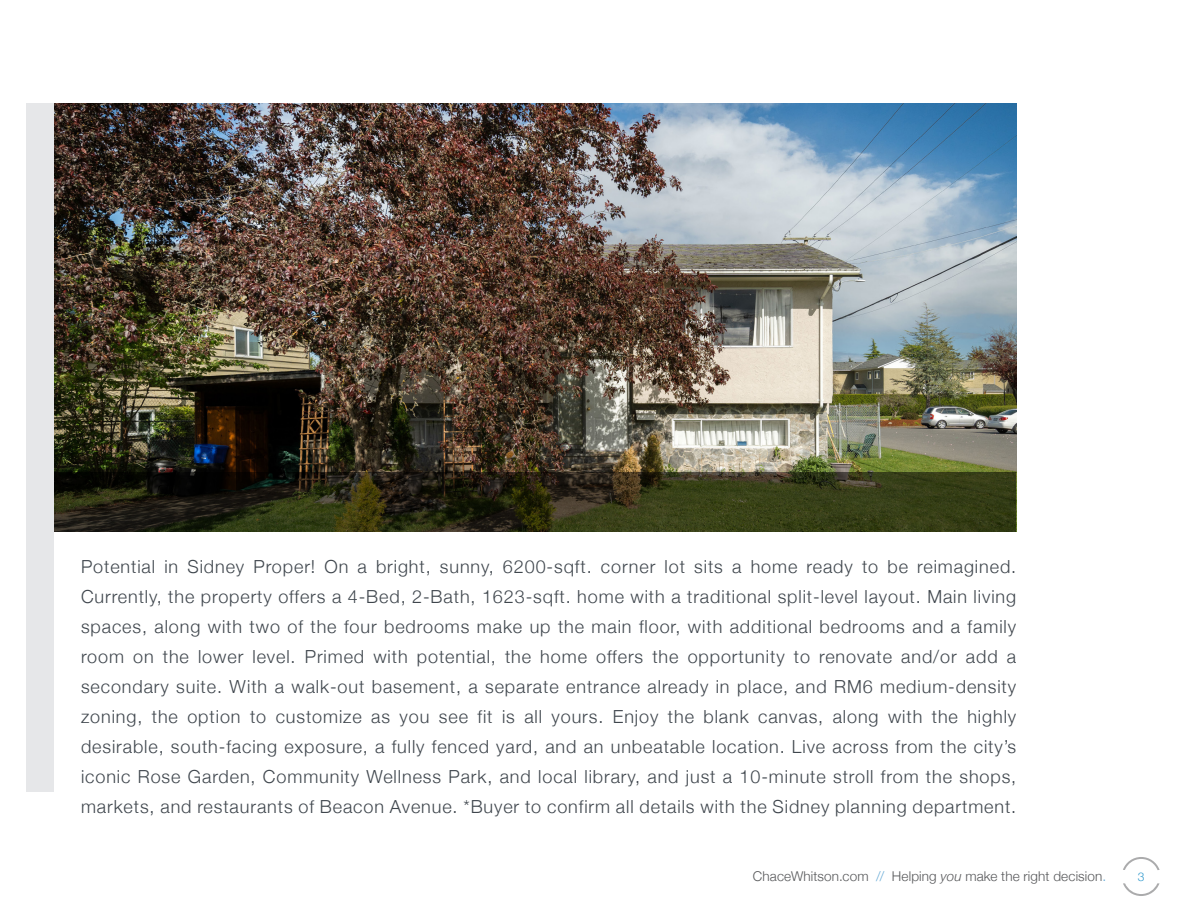
<style>
.page{position:relative;width:1188px;height:918px;background:#fff}
.page>*{position:absolute;margin:0;border:0;box-sizing:border-box;transform-origin:0 0}
.ParaStyle01-Leading_Auto__Align_Left{font:300 18px/30px "Helvetica Neue";letter-spacing:.05em;color:#3f464d;text-align:justify}
.t1{font:300 13.5px "Helvetica Neue";letter-spacing:.01em;color:#57585a}
.t2{font:300 12px "Helvetica Neue";color:#2f99cd}
.s1{color:#62a8d5}
.s2{font-style:italic}
</style>
<div class="page">
<svg style="left:1123px;top:857px;width:37px;height:13px"></svg>
<svg style="left:1123px;top:883px;width:37px;height:13px"></svg>
<img style="left:54px;top:103px;width:962px;height:369px">
<svg style="left:54px;top:472px;width:962px;height:60px;background:#2c2e14"></svg>
<div style="left:26px;top:103px;width:28px;height:689px;background:#e6e7e9"></div>
<p class="ParaStyle01-Leading_Auto__Align_Left" style="left:81px;top:550px;width:937px">Potential in Sidney Proper! On a bright, sunny, 6200-sqft. corner lot sits a home ready to be reimagined.<br>Currently, the property offers a 4-Bed, 2-Bath, 1623-sqft. home with a traditional split-level layout. Main living spaces, along with two of the four bedrooms make up the main floor, with additional bedrooms and a family room on the lower level. Primed with potential, the home offers the opportunity to renovate and/or add a secondary suite. With a walk-out basement, a separate entrance already in place, and RM6 medium-density zoning, the option to customize as you see fit is all yours. Enjoy the blank canvas, along with the highly desirable, south-facing exposure, a fully fenced yard, and an unbeatable location. Live across from the city’s iconic Rose Garden, Community Wellness Park, and local library, and just a 10-minute stroll from the shops, markets, and restaurants of Beacon Avenue. *Buyer to confirm all details with the Sidney planning department.</p>
<p class="t1" style="left:753px;top:865px;width:355px">ChaceWhitson.com <span class="s1">//</span> Helping <span class="s2">you</span> make the right decision<span class="s1">.</span></p>
<p class="t2" style="left:1138px;top:867px;width:8px">3</p>
</div>
